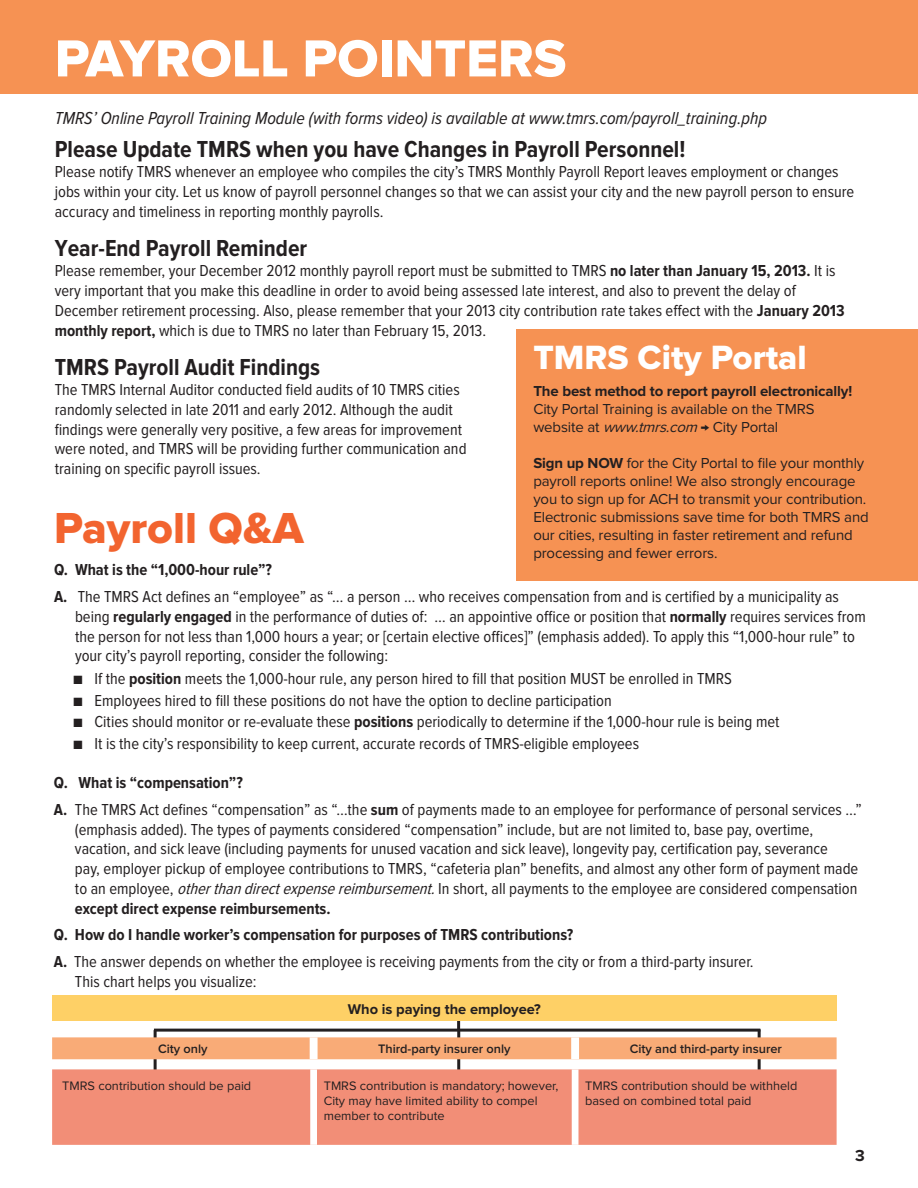
<style>
.page{position:relative;width:918px;height:1188px;background:#fff}
.page>*{position:absolute;margin:0;border:0;box-sizing:border-box;transform-origin:0 0}
.t1{font:54px "Proxima Nova Extrabld";color:#fff}
.t2{font:45px "Proxima Nova Extrabld";color:#f2642f}
.t3{font:34.8px "Proxima Nova Extrabld";color:#fff}
.t4{font:700 24px "Proxima Nova Cond";color:#231f20}
.t5{font:italic 18px "Proxima Nova Cond";color:#231f20}
.t6{font:16.5px/19.8px "Proxima Nova Cond";color:#231f20}
.t7{font:700 16.5px "Proxima Nova";color:#231f20}
.t8{font:15px/18px "Proxima Nova";letter-spacing:-.01em;color:#231f20}
.t9{font:700 15px "Proxima Nova";letter-spacing:-.01em;color:#231f20}
.t10{font:700 14.7px "Proxima Nova";color:#231f20}
.t11{font:12.75px/15.3px "Proxima Nova";color:#231f20}
.t12{font:600 12.75px "Proxima Nova";color:#231f20}
.s1{font-weight:700}
.s2{font-style:italic}
</style>
<div class="page">
<hr style="left:457px;top:1006px;width:3px;height:24px;background:#231f20">
<hr style="left:154px;top:1029px;width:606px;height:3px;background:#231f20">
<hr style="left:154px;top:1030px;width:3px;height:109px;background:#231f20">
<hr style="left:457px;top:1031px;width:3px;height:109px;background:#231f20">
<hr style="left:758px;top:1029px;width:3px;height:111px;background:#231f20">
<div style="left:52px;top:995px;width:785px;height:26px;background:#fed066"></div>
<div style="left:52px;top:1037px;width:785px;height:22px;background:#f9ab77"></div>
<div style="left:52px;top:1069px;width:785px;height:76px;background:#f28e77"></div>
<div style="left:310px;top:1037px;width:8px;height:22px;background:#fff"></div>
<div style="left:571px;top:1037px;width:8px;height:22px;background:#fff"></div>
<div style="left:310px;top:1069px;width:7px;height:76px;background:#fff"></div>
<div style="left:572px;top:1069px;width:6px;height:76px;background:#fff"></div>
<div style="left:0;top:0;width:918px;height:94px;background:#f69253"></div>
<div style="left:516px;top:329px;width:402px;height:252px;background:#f69253"></div>
<h1 class="t1" style="left:55px;top:34px;width:513px">PAYROLL POINTERS</h1>
<p class="t5" style="left:55px;top:110px;width:714px">TMRS’ Online Payroll Training Module (with forms video) is available at www.tmrs.com/payroll_training.php</p>
<h3 class="t4" style="left:55px;top:138px;width:632px">Please Update TMRS when you have Changes in Payroll Personnel!</h3>
<p class="t6" style="left:55px;top:163px;width:801px">Please notify TMRS whenever an employee who compiles the city’s TMRS Monthly Payroll Report leaves employment or changes jobs within your city. Let us know of payroll personnel changes so that we can assist your city and the new payroll person to ensure accuracy and timeliness in reporting monthly payrolls.</p>
<h3 class="t4" style="left:55px;top:237px;width:254px">Year-End Payroll Reminder</h3>
<p class="t6" style="left:55px;top:262px;width:791px">Please remember, your December 2012 monthly payroll report must be submitted to TMRS <span class="s1">no later than January 15, 2013.</span> It is very important that you make this deadline in order to avoid being assessed late interest, and also to prevent the delay of December retirement processing. Also, please remember that your 2013 city contribution rate takes effect with the <span class="s1">January 2013 monthly report,</span> which is due to TMRS no later than February 15, 2013.</p>
<h3 class="t4" style="left:55px;top:356px;width:267px">TMRS Payroll Audit Findings</h3>
<p class="t6" style="left:55px;top:380px;width:413px">The TMRS Internal Auditor conducted field audits of 10 TMRS cities randomly selected in late 2011 and early 2012. Although the audit findings were generally very positive, a few areas for improvement were noted, and TMRS will be providing further communication and training on specific payroll issues.</p>
<h3 class="t3" style="left:533px;top:342px;width:275px">TMRS City Portal</h3>
<p class="t9" style="left:533px;top:384px;width:320px">The best method to report payroll electronically!</p>
<p class="t8" style="left:533px;top:401px;width:283px">City Portal Training is available on the TMRS website at <span class="s2">www.tmrs.com</span> → City Portal</p>
<p class="t8" style="left:533px;top:455px;width:337px"><span class="s1">Sign up NOW</span> for the City Portal to file your monthly payroll reports online! We also strongly encourage you to sign up for ACH to transmit your contribution.<br>Electronic submissions save time for both TMRS and our cities, resulting in faster retirement and refund processing and fewer errors.</p>
<h2 class="t2" style="left:54px;top:508px;width:251px">Payroll Q&amp;A</h2>
<p class="t6" style="left:54px;top:557px;width:786px;line-height:26.5px"><span class="s1">Q. What is the “1,000-hour rule”?<br>A.</span> The TMRS Act defines an “employee” as “… a person … who receives compensation from and is certified by a municipality as</p>
<p class="t6" style="left:75px;top:607px;width:792px">being <span class="s1">regularly engaged</span> in the performance of duties of: … an appointive office or position that <span class="s1">normally</span> requires services from the person for not less than 1,000 hours a year; or [certain elective offices]” (emphasis added). To apply this “1,000-hour rule” to your city’s payroll reporting, consider the following:</p>
<p class="t6" style="left:74px;top:670px;width:660px">■ If the <span class="s1">position</span> meets the 1,000-hour rule, any person hired to fill that position MUST be enrolled in TMRS</p>
<p class="t6" style="left:74px;top:691px;width:540px">■ Employees hired to fill these positions do not have the option to decline participation</p>
<p class="t6" style="left:74px;top:713px;width:708px">■ Cities should monitor or re-evaluate these <span class="s1">positions</span> periodically to determine if the 1,000-hour rule is being met</p>
<p class="t6" style="left:74px;top:734px;width:567px">■ It is the city’s responsibility to keep current, accurate records of TMRS-eligible employees</p>
<p class="t6" style="left:54px;top:770px;width:810px;line-height:26.5px"><span class="s1">Q. What is “compensation”?<br>A.</span> The TMRS Act defines “compensation” as “…the <span class="s1">sum</span> of payments made to an employee for performance of personal services …”</p>
<p class="t6" style="left:75px;top:820px;width:785px">(emphasis added). The types of payments considered “compensation” include, but are not limited to, base pay, overtime, vacation, and sick leave (including payments for unused vacation and sick leave), longevity pay, certification pay, severance<br>pay, employer pickup of employee contributions to TMRS, “cafeteria plan” benefits, and almost any other form of payment made to an employee, <span class="s2">otherthandirectexpensereimbursement.</span>In short, all payments to the employee are considered compensation <span class="s1">except direct expense reimbursements.</span></p>
<p class="t6" style="left:54px;top:922px;width:701px;line-height:26.5px"><span class="s1">Q. How do I handle worker’s compensation for purposes of TMRS contributions?<br>A.</span> The answer depends on whether the employee is receiving payments from the city or from a third-party insurer.</p>
<p class="t6" style="left:75px;top:972px;width:183px">This chart helps you visualize:</p>
<p class="t10" style="left:348px;top:1002px;width:195px">Who is paying the employee?</p>
<p class="t12" style="left:158px;top:1042px;width:51px">City only</p>
<p class="t12" style="left:378px;top:1042px;width:134px">Third-party insurer only</p>
<p class="t12" style="left:630px;top:1042px;width:154px">City and third-party insurer</p>
<p class="t11" style="left:62px;top:1078px;width:191px">TMRS contribution should be paid</p>
<p class="t11" style="left:324px;top:1078px;width:236px">TMRS contribution is mandatory; however,<br>City may have limited ability to compel member to contribute</p>
<p class="t11" style="left:585px;top:1078px;width:214px">TMRS contribution should be withheld based on combined total paid</p>
<p class="t7" style="left:855px;top:1148px;width:11px">3</p>
</div>
